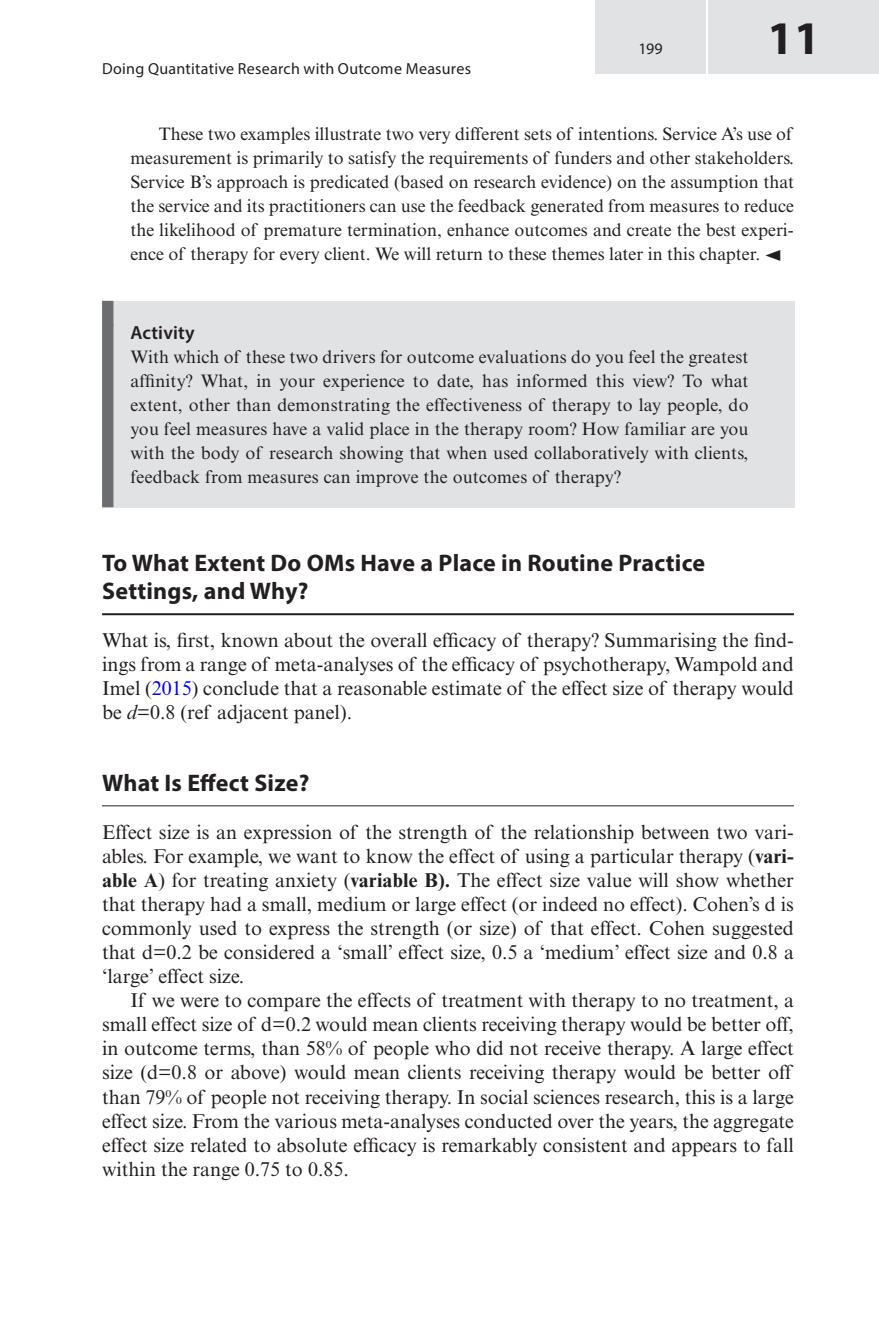
<style>
.page{position:relative;width:879px;height:1333px;background:#fff}
.page>*{position:absolute;margin:0;border:0;box-sizing:border-box;transform-origin:0 0}
.t1{font:700 47px "Myriad Pro";color:#231f20}
._1_hd{font:700 24px/28px "Myriad Pro";letter-spacing:.01em;color:#231f20}
._2_hd{font:700 24px "Myriad Pro";letter-spacing:.01em;color:#231f20}
.Text_flush{font:20px/24px "Times New Roman MT Std";color:#231f20;text-align:justify}
.Text{font:20px/24px "Times New Roman MT Std";color:#231f20;text-align:justify}
.B_text_flush{font:600 19px "Myriad Pro";letter-spacing:.01em;color:#231f20}
.Example_bot{font:18px/24px "Times New Roman MT Std";color:#231f20;text-align:justify}
.B_text_flush-2{font:18px/24px "Times New Roman MT Std";letter-spacing:.01em;color:#231f20;text-align:justify}
.t2{font:16px "Myriad Pro";letter-spacing:.015em;color:#231f20}
.s1{font-family:"STIX General"}
.s2{color:#00f}
.s3{font-style:italic}
.s4{font-weight:700}
</style>
<div class="page">
<div style="left:595px;top:0;width:111px;height:74px;background:#e1e2e4"></div>
<div style="left:709px;top:0;width:170px;height:74px;background:#e1e2e4"></div>
<hr style="left:102px;top:613px;width:692px;height:2px;background:#231f20">
<hr style="left:102px;top:805px;width:692px;height:1px;background:#231f20">
<div style="left:102px;top:301px;width:693px;height:62px;background:#e1e2e4"></div>
<div style="left:102px;top:301px;width:11px;height:62px;background:#6c6d70"></div>
<div style="left:102px;top:326px;width:693px;height:181px;background:#e1e2e4"></div>
<div style="left:102px;top:324px;width:11px;height:183px;background:#6c6d70"></div>
<p class="t2" style="left:102px;top:58px;width:370px">Doing Quantitative Research with Outcome Measures</p>
<p class="t2" style="left:638px;top:39px;width:26px">199</p>
<h1 class="t1" style="left:767px;top:7px;width:54px">11</h1>
<p class="Example_bot" style="left:130px;top:122px;width:665px;text-indent:28px">These two examples illustrate two very different sets of intentions. Service A’s use of measurement is primarily to satisfy the requirements of funders and other stakeholders.<br>Service B’s approach is predicated (based on research evidence) on the assumption that the service and its practitioners can use the feedback generated from measures to reduce the likelihood of premature termination, enhance outcomes and create the best experi&shy;ence of therapy for every client. We will return to these themes later in this chapter. <span class="s1">◄</span></p>
<p class="B_text_flush" style="left:130px;top:320px;width:66px">Activity</p>
<p class="B_text_flush-2" style="left:130px;top:345px;width:620px">With which of these two drivers for outcome evaluations do you feel the greatest affinity? What, in your experience to date, has informed this view? To what extent, other than demonstrating the effectiveness of therapy to lay people, do you feel measures have a valid place in the therapy room? How familiar are you with the body of research showing that when used collaboratively with clients, feedback from measures can improve the outcomes of therapy?</p>
<h2 class="_1_hd" style="left:102px;top:548px;width:604px">To What Extent Do OMs Have a Place in Routine Practice<br>Settings, and Why?</h2>
<p class="Text_flush" style="left:102px;top:628px;width:693px">What is, first, known about the overall efficacy of therapy? Summarising the find&shy;ings from a range of meta-analyses of the efficacy of psychotherapy, Wampold and Imel (<span class="s2">2015</span>) conclude that a reasonable estimate of the effect size of therapy would be <span class="s3">d</span>=0.8 (ref adjacent panel).</p>
<h3 class="_2_hd" style="left:102px;top:767px;width:209px">What Is Effect Size?</h3>
<p class="Text_flush" style="left:102px;top:820px;width:693px">Effect size is an expression of the strength of the relationship between two vari&shy;ables. For example, we want to know the effect of using a particular therapy (<span class="s4">vari&shy;able A</span>) for treating anxiety (<span class="s4">variable B).</span> The effect size value will show whether that therapy had a small, medium or large effect (or indeed no effect). Cohen’s d is commonly used to express the strength (or size) of that effect. Cohen suggested that d=0.2 be considered a ‘small’ effect size, 0.5 a ‘medium’ effect size and 0.8 a ‘large’ effect size.</p>
<p class="Text" style="left:102px;top:988px;width:693px;text-indent:28px">If we were to compare the effects of treatment with therapy to no treatment, a small effect size of d=0.2 would mean clients receiving therapy would be better off, in outcome terms, than 58% of people who did not receive therapy. A large effect size (d=0.8 or above) would mean clients receiving therapy would be better off than 79% of people not receiving therapy. In social sciences research, this is a large effect size. From the various meta-analyses conducted over the years, the aggregate effect size related to absolute efficacy is remarkably consistent and appears to fall within the range 0.75 to 0.85.</p>
</div>
